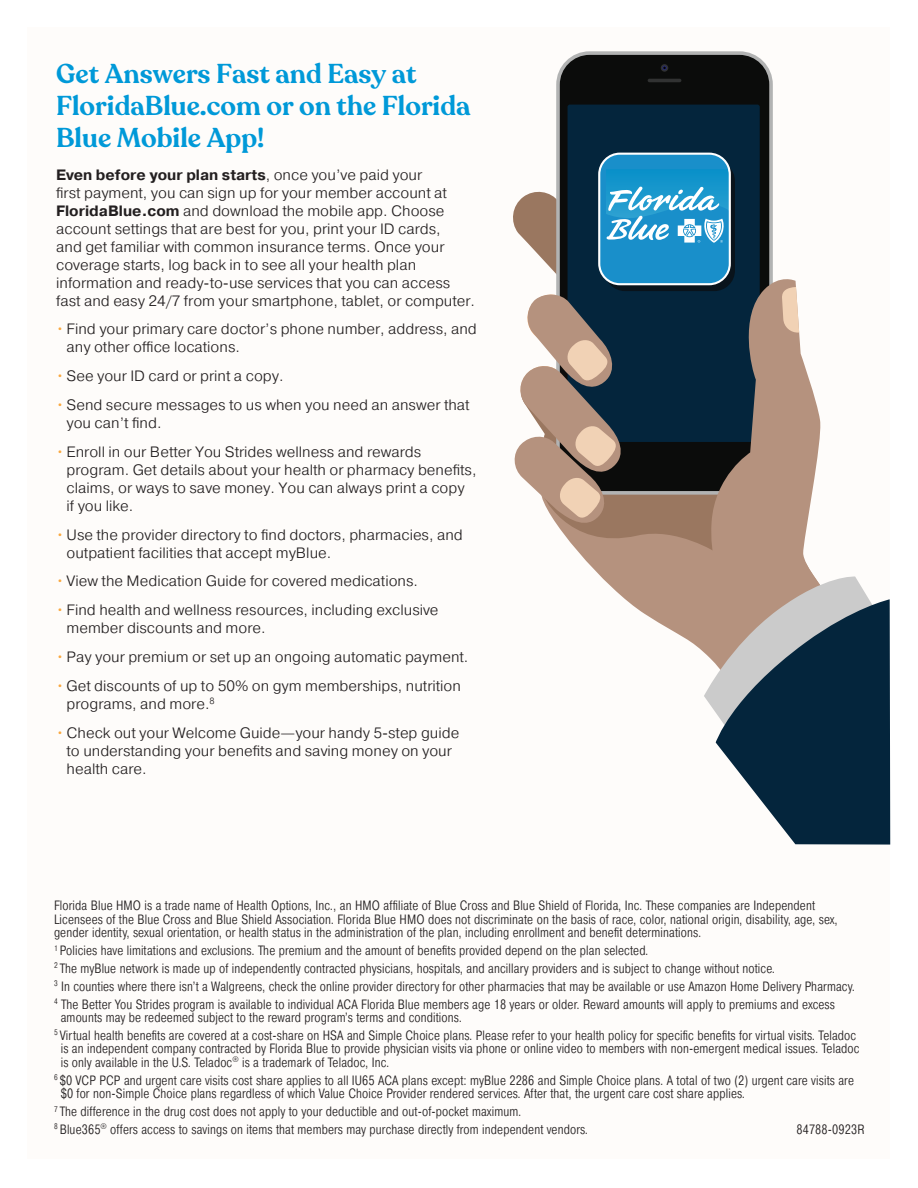
<style>
.page{position:relative;width:918px;height:1188px;background:#fff}
.page>*{position:absolute;margin:0;border:0;box-sizing:border-box;transform-origin:0 0}
.t1{font:600 27px/32.4px "Recoleta";color:#0099d8}
.t2{font:300 15px/18px "Pragmatica";color:#231f20}
.t3{font:300 13.5px/13.5px "Pragmatica Cond";letter-spacing:.01em;color:#231f20}
.s1{font-weight:700}
.s2{color:#faa83f}
</style>
<div class="page">
<div style="left:28px;top:28px;width:862px;height:1131px;background:#fefcfa"></div>
<svg style="left:579px;top:553px;width:124px;height:99px;fill:#b5927e"></svg>
<svg style="left:560px;top:495px;width:143px;height:58px;background:#a88772"></svg>
<svg style="left:513px;top:191px;width:43px;height:83px;fill:#9a7760"></svg>
<svg style="left:556px;top:51px;width:217px;height:444px;background:#adaead"></svg>
<div style="left:560px;top:55px;width:209px;height:436px;background:#0b0c0b;border-radius:30px"></div>
<div style="left:568px;top:105px;width:192px;height:337px;background:#04253c;border-radius:2px"></div>
<div style="left:661px;top:64px;width:7px;height:8px;background:#313232;border-radius:50%"></div>
<svg style="left:662px;top:66px;width:5px;height:4px"></svg>
<hr style="left:648px;top:79px;width:33px;height:3px;background:#313232;border-radius:2px">
<svg style="left:703px;top:273px;width:118px;height:380px;fill:#b5927e"></svg>
<svg style="left:782px;top:287px;width:17px;height:46px"></svg>
<svg style="left:514px;top:292px;width:126px;height:237px"></svg>
<div style="left:604px;top:161px;width:131px;height:130px;background:#09131b;border-radius:21px"></div>
<svg style="left:598px;top:153px;width:133px;height:132px;background:#40a1d0"></svg>
<svg style="left:704px;top:575px;width:186px;height:270px;background:#5d6c76"></svg>
<p class="t1" style="left:56px;top:58px;width:416px">Get Answers Fast and Easy at<br>FloridaBlue.com or on the Florida<br>Blue Mobile App!</p>
<p class="t2" style="left:56px;top:165px;width:420px"><span class="s1">Even before your plan starts</span>, once you’ve paid your<br>first payment, you can sign up for your member account at <span class="s1">FloridaBlue.com</span> and download the mobile app. Choose account settings that are best for you, print your ID cards,<br>and get familiar with common insurance terms. Once your coverage starts, log back in to see all your health plan information and ready-to-use services that you can access fast and easy 24/7 from your smartphone, tablet, or computer.</p>
<p class="t2" style="left:67px;top:320px;width:412px;text-indent:-10px"><span class="s2">•</span> Find your primary care doctor’s phone number, address, and any other office locations.</p>
<p class="t2" style="left:56px;top:367px;width:229px"><span class="s2">•</span> See your ID card or print a copy.</p>
<p class="t2" style="left:67px;top:396px;width:405px;text-indent:-10px"><span class="s2">•</span> Send secure messages to us when you need an answer that you can’t find.</p>
<p class="t2" style="left:67px;top:442px;width:411px;text-indent:-10px"><span class="s2">•</span> Enroll in our Better You Strides wellness and rewards program. Get details about your health or pharmacy benefits, claims, or ways to save money. You can always print a copy<br>if you like.</p>
<p class="t2" style="left:67px;top:525px;width:398px;text-indent:-10px"><span class="s2">•</span> Use the provider directory to find doctors, pharmacies, and outpatient facilities that accept myBlue.</p>
<p class="t2" style="left:56px;top:572px;width:363px"><span class="s2">•</span> View the Medication Guide for covered medications.</p>
<p class="t2" style="left:67px;top:601px;width:374px;text-indent:-10px"><span class="s2">•</span> Find health and wellness resources, including exclusive member discounts and more.</p>
<p class="t2" style="left:56px;top:648px;width:414px"><span class="s2">•</span> Pay your premium or set up an ongoing automatic payment.</p>
<p class="t2" style="left:67px;top:676px;width:396px;text-indent:-10px"><span class="s2">•</span> Get discounts of up to 50% on gym memberships, nutrition programs, and more.<sup>8</sup></p>
<p class="t2" style="left:67px;top:723px;width:394px;text-indent:-10px"><span class="s2">•</span> Check out your Welcome Guide—your handy 5-step guide to understanding your benefits and saving money on your health care.</p>
<p class="t3" style="left:54px;top:899px;width:785px">Florida Blue HMO is a trade name of Health Options, Inc., an HMO affiliate of Blue Cross and Blue Shield of Florida, Inc. These companies are Independent<br>Licensees of the Blue Cross and Blue Shield Association. Florida Blue HMO does not discriminate on the basis of race, color, national origin, disability, age, sex, gender identity, sexual orientation, or health status in the administration of the plan, including enrollment and benefit determinations.</p>
<p class="t3" style="left:54px;top:944px;width:596px"><sup>1</sup> Policies have limitations and exclusions. The premium and the amount of benefits provided depend on the plan selected.</p>
<p class="t3" style="left:54px;top:962px;width:723px"><sup>2</sup> The myBlue network is made up of independently contracted physicians, hospitals, and ancillary providers and is subject to change without notice.</p>
<p class="t3" style="left:54px;top:979px;width:802px"><sup>3</sup> In counties where there isn’t a Walgreens, check the online provider directory for other pharmacies that may be available or use Amazon Home Delivery Pharmacy.</p>
<p class="t3" style="left:61px;top:997px;width:776px;text-indent:-7px"><sup>4</sup> The Better You Strides program is available to individual ACA Florida Blue members age 18 years or older. Reward amounts will apply to premiums and excess amounts may be redeemed subject to the reward program’s terms and conditions.</p>
<p class="t3" style="left:61px;top:1029px;width:800px;text-indent:-7px"><sup>5</sup> Virtual health benefits are covered at a cost-share on HSA and Simple Choice plans. Please refer to your health policy for specific benefits for virtual visits. Teladoc is an independent company contracted by Florida Blue to provide physician visits via phone or online video to members with non-emergent medical issues. Teladoc is only available in the U.S. Teladoc<sup>®</sup> is a trademark of Teladoc, Inc.</p>
<p class="t3" style="left:61px;top:1073px;width:795px;text-indent:-7px"><sup>6</sup> $0 VCP PCP and urgent care visits cost share applies to all IU65 ACA plans except: myBlue 2286 and Simple Choice plans. A total of two (2) urgent care visits are $0 for non-Simple Choice plans regardless of which Value Choice Provider rendered services. After that, the urgent care cost share applies.</p>
<p class="t3" style="left:54px;top:1105px;width:469px"><sup>7</sup> The difference in the drug cost does not apply to your deductible and out-of-pocket maximum.</p>
<p class="t3" style="left:54px;top:1123px;width:536px"><sup>8</sup> Blue365<sup>®</sup> offers access to savings on items that members may purchase directly from independent vendors.</p>
<p class="t3" style="left:796px;top:1123px;width:70px">84788-0923R</p>
</div>
